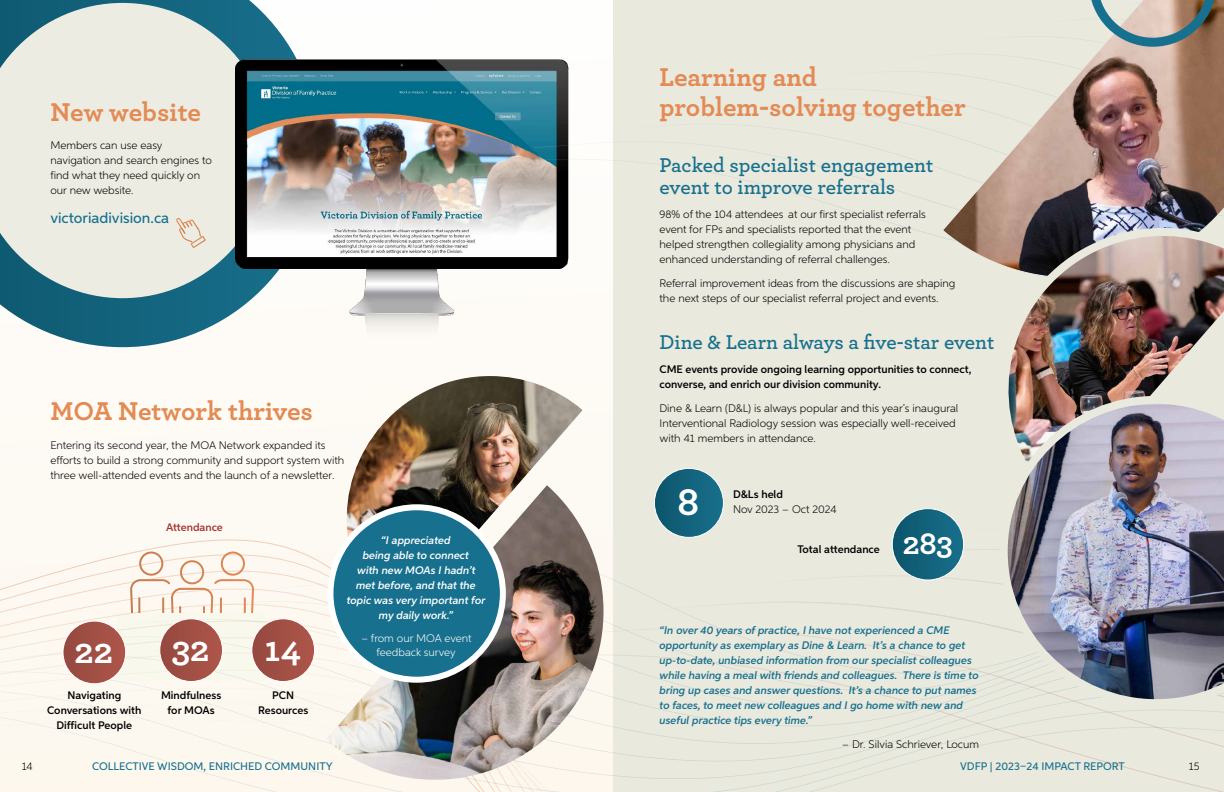
<style>
.page{position:relative;width:1224px;height:792px;background:#fdfaf5}
.page>*{position:absolute;margin:0;border:0;box-sizing:border-box;transform-origin:0 0}
.t1{font:700 40px "Archer";color:#fff}
.t2{font:700 36.4px "Archer";color:#fff}
.t3{font:700 32px "Archer";color:#fff}
.t4{font:700 27px/30px "Archer";color:#e38b55}
.t5{font:600 21px/22px "Archer";letter-spacing:-.01em;color:#17708d}
.t6{font:500 15px "Aspira";color:#17708d}
.t7{font:300 11px/15px "Aspira";color:#000}
.t8{font:italic 600 11px/15px "Aspira";color:#17708d}
.t9{font:600 11px/15px "Aspira";color:#000;text-align:center}
.t10{font:italic 600 11px/15px "Aspira";color:#fff;text-align:center}
.t11{font:500 11px "Aspira";color:#17708d}
.t12{font:300 11px/14px "Aspira";color:#fff;text-align:center}
.t13{font:600 11px "Aspira";color:#a13633}
</style>
<div class="page">
<div style="left:613px;top:0;width:611px;height:792px;background:#e9e9de"></div>
<svg style="left:85px;top:548px;width:239px;height:16px"></svg>
<svg style="left:0;top:564px;width:326px;height:69px"></svg>
<svg style="left:0;top:0;width:272px;height:347px;background:#bacccb"></svg>
<svg style="left:260px;top:582px;width:392px;height:18px"></svg>
<svg style="left:190px;top:600px;width:136px;height:17px"></svg>
<svg style="left:0;top:705px;width:403px;height:87px"></svg>
<img style="left:166px;top:23px;width:403px;height:324px">
<div style="left:63px;top:621px;width:63px;height:63px;background:#a24f45;border-radius:31px"></div>
<div style="left:63px;top:621px;width:63px;height:63px;border:1px solid #fff;border-radius:50%"></div>
<div style="left:252px;top:619px;width:63px;height:63px;background:#a24f45;border-radius:31px"></div>
<div style="left:252px;top:618px;width:63px;height:64px;border:1px solid #fff;border-radius:50%"></div>
<div style="left:160px;top:619px;width:63px;height:63px;background:#a24f45;border-radius:31px"></div>
<div style="left:159px;top:618px;width:64px;height:64px;border:1px solid #fff;border-radius:50%"></div>
<svg style="left:535px;top:140px;width:370px;height:17px"></svg>
<svg style="left:465px;top:157px;width:476px;height:127px"></svg>
<img style="left:941px;top:74px;width:283px;height:184px">
<img style="left:986px;top:214px;width:238px;height:182px">
<svg style="left:468px;top:652px;width:756px;height:140px"></svg>
<img style="left:326px;top:531px;width:279px;height:249px">
<img style="left:346px;top:376px;width:237px;height:250px">
<div style="left:330px;top:507px;width:173px;height:173px;background:#17708d;border-radius:50%"></div>
<div style="left:327px;top:504px;width:179px;height:179px;border:6px solid #fff;border-radius:50%"></div>
<svg style="left:654px;top:468px;width:69px;height:69px;background:#17657e"></svg>
<div style="left:654px;top:468px;width:70px;height:70px;border:1px solid #fff;border-radius:50%"></div>
<svg style="left:892px;top:509px;width:72px;height:71px;background:#18667f"></svg>
<div style="left:892px;top:508px;width:72px;height:72px;border:1px solid #fff;border-radius:50%"></div>
<img style="left:1000px;top:396px;width:224px;height:311px">
<svg style="left:954px;top:0;width:270px;height:162px"></svg>
<svg style="left:176px;top:218px;width:30px;height:30px"></svg>
<h3 class="t4" style="left:50px;top:95px;width:152px">New website</h3>
<p class="t7" style="left:50px;top:138px;width:163px">Members can use easy navigation and search engines to find what they need quickly on our new website.</p>
<h3 class="t6" style="left:50px;top:209px;width:120px">victoriadivision.ca</h3>
<h3 class="t4" style="left:50px;top:394px;width:264px">MOA Network thrives</h3>
<p class="t7" style="left:50px;top:437px;width:295px">Entering its second year, the MOA Network expanded its efforts to build a strong community and support system with three well-attended events and the launch of a newsletter.</p>
<p class="t13" style="left:166px;top:520px;width:58px">Attendance</p>
<h2 class="t2" style="left:75px;top:623px;width:40px">22</h2>
<h2 class="t2" style="left:264px;top:620px;width:38px">14</h2>
<p class="t9" style="left:47px;top:687px;width:96px">Navigating<br>Conversations with<br>Difficult People</p>
<h2 class="t2" style="left:172px;top:620px;width:39px">32</h2>
<p class="t9" style="left:161px;top:687px;width:62px">Mindfulness for MOAs</p>
<p class="t9" style="left:258px;top:687px;width:52px">PCN<br>Resources</p>
<p class="t10" style="left:347px;top:533px;width:140px">“I appreciated<br>being able to connect<br>with new MOAs I hadn’t met before, and that the topic was very important for my daily work.”</p>
<p class="t12" style="left:361px;top:631px;width:112px">– from our MOA event feedback survey</p>
<h3 class="t4" style="left:660px;top:60px;width:308px">Learning and problem-solving together</h3>
<h3 class="t5" style="left:660px;top:152px;width:275px">Packed specialist engagement event to improve referrals</h3>
<p class="t7" style="left:660px;top:206px;width:268px">98% of the 104 attendees at our first specialist referrals event for FPs and specialists reported that the event helped strengthen collegiality among physicians and enhanced understanding of referral challenges.</p>
<p class="t7" style="left:660px;top:275px;width:297px">Referral improvement ideas from the discussions are shaping the next steps of our specialist referral project and events.</p>
<h3 class="t5" style="left:660px;top:329px;width:336px">Dine &amp; Learn always a five-star event</h3>
<p class="t9" style="left:660px;top:361px;width:314px;text-align:left">CME events provide ongoing learning opportunities to connect, converse, and enrich our division community.</p>
<p class="t7" style="left:660px;top:400px;width:300px">Dine &amp; Learn (D&amp;L) is always popular and this year’s inaugural<br>Interventional Radiology session was especially well-received with 41 members in attendance.</p>
<h1 class="t1" style="left:678px;top:470px;width:23px">8</h1>
<p class="t9" style="left:733px;top:487px;width:51px">D&amp;Ls held</p>
<p class="t7" style="left:733px;top:501px;width:105px">Nov 2023 – Oct 2024</p>
<p class="t9" style="left:797px;top:542px;width:84px">Total attendance</p>
<h3 class="t3" style="left:903px;top:518px;width:51px">283</h3>
<p class="t8" style="left:660px;top:623px;width:321px">“In over 40 years of practice, I have not experienced a CME opportunity as exemplary as Dine &amp; Learn. It’s a chance to get up-to-date, unbiased information from our specialist colleagues while having a meal with friends and colleagues. There is time to bring up cases and answer questions. It’s a chance to put names to faces, to meet new colleagues and I go home with new and useful practice tips every time.”</p>
<p class="t7" style="left:842px;top:737px;width:138px">– Dr. Silvia Schriever, Locum</p>
<p class="t7" style="left:22px;top:759px;width:13px">14</p>
<p class="t11" style="left:92px;top:760px;width:242px">COLLECTIVE WISDOM, ENRICHED COMMUNITY</p>
<p class="t11" style="left:960px;top:760px;width:166px">VDFP | 2023–24 IMPACT REPORT</p>
<p class="t7" style="left:1189px;top:759px;width:12px">15</p>
</div>
